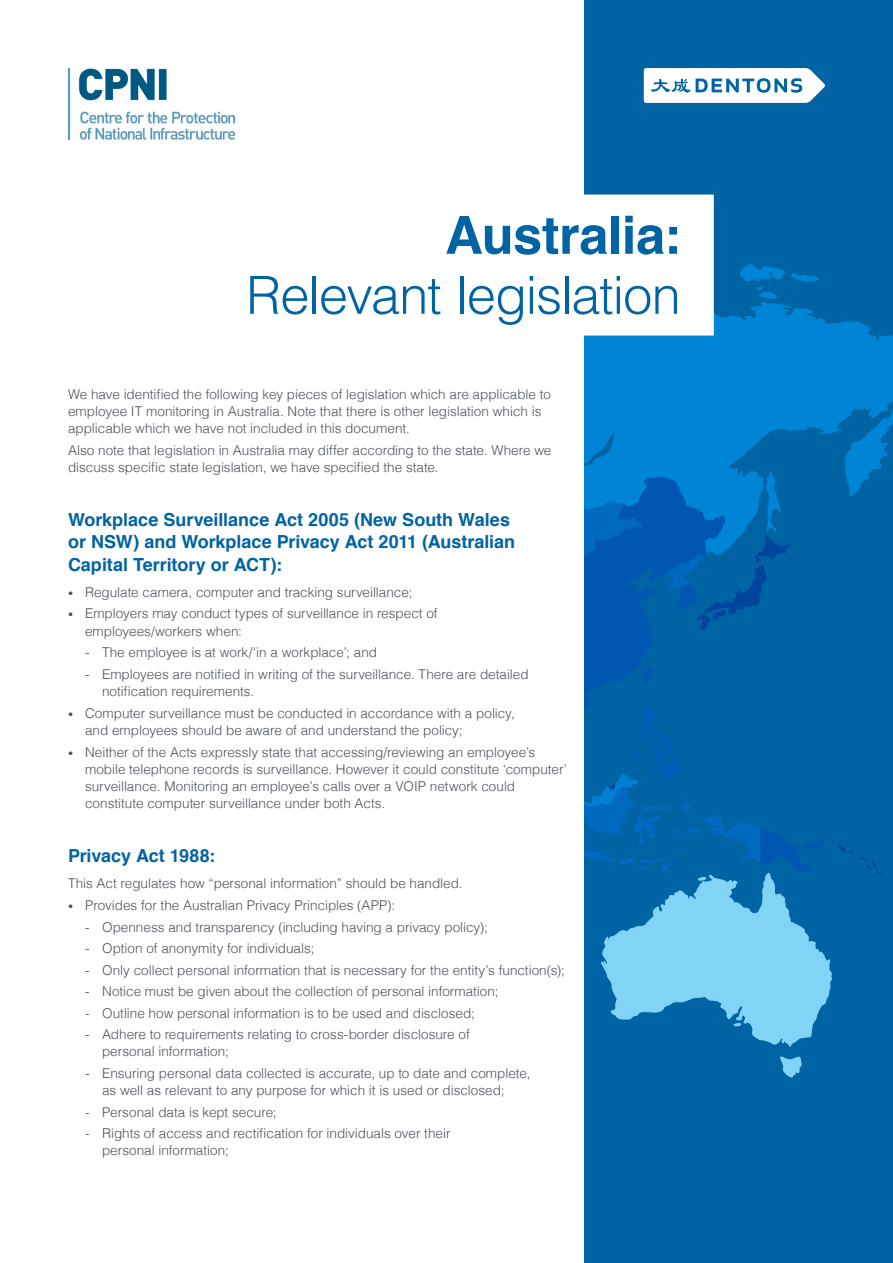
<style>
.page{position:relative;width:893px;height:1263px;background:#fff}
.page>*{position:absolute;margin:0;border:0;box-sizing:border-box;transform-origin:0 0}
.t1{font:300 52.5px/60px "Helvetica";letter-spacing:-.02em;color:#0063a4;text-align:right}
.t2{font:700 18px/22.5px "Helvetica";color:#0063a4}
.body_text{font:300 13.5px/17.2px "Helvetica";color:#4c5159}
.s1{font-weight:700}
.s2{font-size:10.2px}
</style>
<div class="page">
<div style="left:585px;top:0;width:308px;height:1263px;background:#0063a4"></div>
<svg style="left:585px;top:264px;width:308px;height:233px;fill:#0084d5"></svg>
<svg style="left:585px;top:476px;width:246px;height:396px"></svg>
<svg style="left:838px;top:844px;width:44px;height:31px"></svg>
<svg style="left:584px;top:186px;width:139px;height:159px;background:#d3e6f2"></svg>
<img style="left:68px;top:68px;width:167px;height:71px">
<svg style="left:601px;top:872px;width:231px;height:206px"></svg>
<svg style="left:644px;top:68px;width:181px;height:35px;background:#cfe1ed"></svg>
<p class="t1" style="left:246px;top:201px;width:436px"><span class="s1">Australia:<br></span>Relevant legislation</p>
<p class="body_text" style="left:68px;top:384px;width:484px">We have identified the following key pieces of legislation which are applicable to employee IT monitoring in Australia. Note that there is other legislation which is applicable which we have not included in this document.</p>
<p class="body_text" style="left:68px;top:440px;width:485px">Also note that legislation in Australia may differ according to the state. Where we discuss specific state legislation, we have specified the state.</p>
<p class="t2" style="left:68px;top:508px;width:449px">Workplace Surveillance Act 2005 (New South Wales or NSW) and Workplace Privacy Act 2011 (Australian<br>Capital Territory or ACT):</p>
<p class="body_text" style="left:68px;top:582px;width:346px"><span class="s2">•</span> Regulate camera, computer and tracking surveillance;</p>
<p class="body_text" style="left:85px;top:604px;width:354px;text-indent:-17px"><span class="s2">•</span> Employers may conduct types of surveillance in respect of employees/workers when:</p>
<p class="body_text" style="left:85px;top:643px;width:293px">- The employee is at work/‘in a workplace’; and</p>
<p class="body_text" style="left:102px;top:664px;width:428px;text-indent:-17px">- Employees are notified in writing of the surveillance. There are detailed notification requirements.</p>
<p class="body_text" style="left:85px;top:703px;width:431px;text-indent:-17px"><span class="s2">•</span> Computer surveillance must be conducted in accordance with a policy, and employees should be aware of and understand the policy;</p>
<p class="body_text" style="left:85px;top:742px;width:483px;text-indent:-17px"><span class="s2">•</span> Neither of the Acts expressly state that accessing/reviewing an employee’s mobile telephone records is surveillance. However it could constitute ‘computer’ surveillance. Monitoring an employee’s calls over a VOIP network could constitute computer surveillance under both Acts.</p>
<p class="t2" style="left:68px;top:845px;width:149px">Privacy Act 1988:</p>
<p class="body_text" style="left:68px;top:874px;width:396px">This Act regulates how “personal information” should be handled.</p>
<p class="body_text" style="left:68px;top:895px;width:329px"><span class="s2">•</span> Provides for the Australian Privacy Principles (APP):</p>
<p class="body_text" style="left:85px;top:917px;width:404px">- Openness and transparency (including having a privacy policy);</p>
<p class="body_text" style="left:85px;top:939px;width:231px">- Option of anonymity for individuals;</p>
<p class="body_text" style="left:85px;top:960px;width:481px">- Only collect personal information that is necessary for the entity’s function(s);</p>
<p class="body_text" style="left:85px;top:982px;width:415px">- Notice must be given about the collection of personal information;</p>
<p class="body_text" style="left:85px;top:1003px;width:391px">- Outline how personal information is to be used and disclosed;</p>
<p class="body_text" style="left:102px;top:1025px;width:369px;text-indent:-17px">- Adhere to requirements relating to cross-border disclosure of personal information;</p>
<p class="body_text" style="left:102px;top:1063px;width:430px;text-indent:-17px">- Ensuring personal data collected is accurate, up to date and complete, as well as relevant to any purpose for which it is used or disclosed;</p>
<p class="body_text" style="left:85px;top:1102px;width:193px">- Personal data is kept secure;</p>
<p class="body_text" style="left:102px;top:1124px;width:350px;text-indent:-17px">- Rights of access and rectification for individuals over their personal information;</p>
</div>
